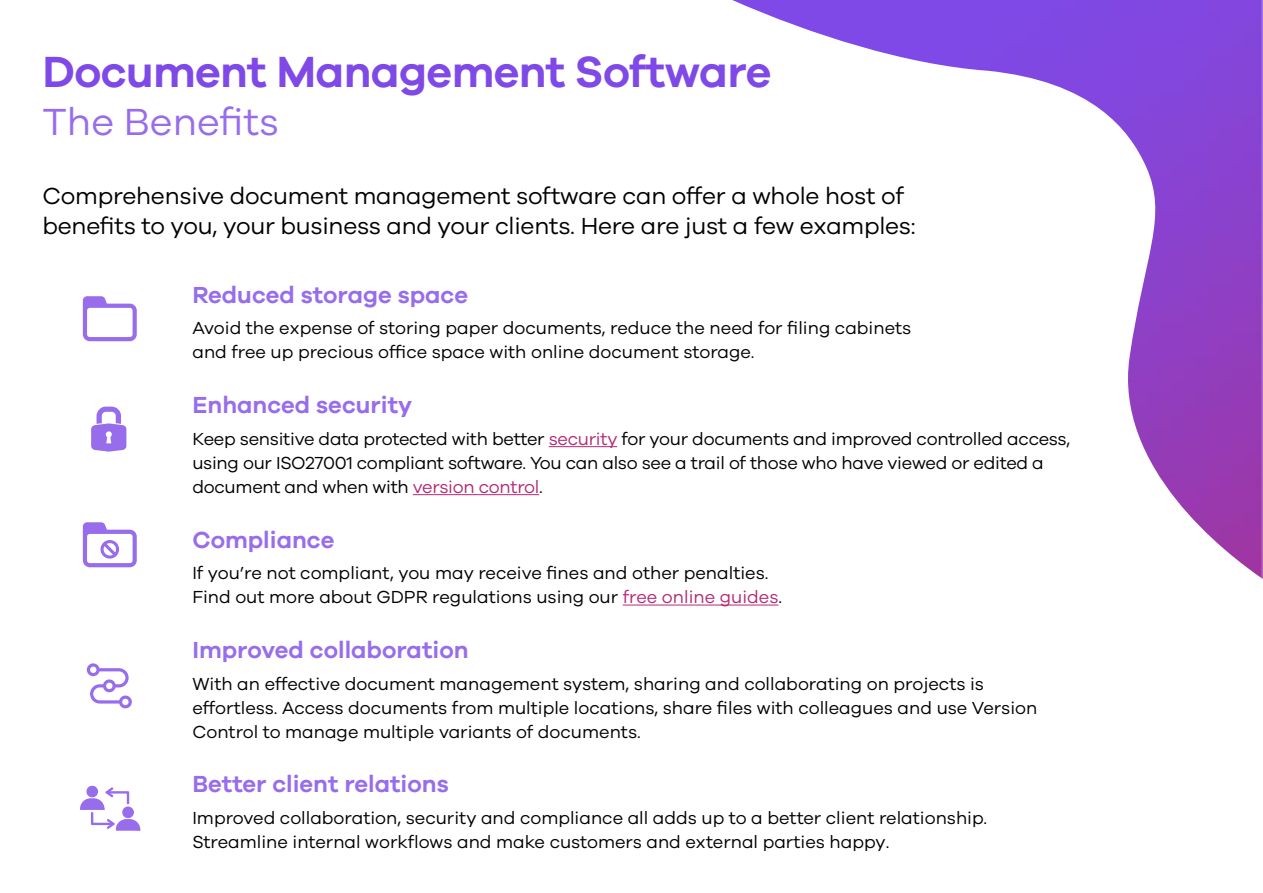
<style>
.page{position:relative;width:1263px;height:893px;background:#fff}
.page>*{position:absolute;margin:0;border:0;box-sizing:border-box;transform-origin:0 0}
.t1{font:600 45px "Galano Grotesque";letter-spacing:-.015em;color:#7e49e7}
.t2{font:39px "Galano Grotesque";color:#986dec}
.t3{font:24px/30px "Galano Grotesque";letter-spacing:-.01em;color:#000}
.t4{font:600 24px "Galano Grotesque";color:#986dec}
.t5{font:18px/24px "Galano Grotesque";color:#000}
.s1{color:#b42976}
</style>
<div class="page">
<img style="left:732px;top:0;width:531px;height:579px">
<svg style="left:83px;top:296px;width:54px;height:45px"></svg>
<hr style="left:623px;top:605px;width:155px;height:1px;background:#b42976">
<svg style="left:83px;top:522px;width:54px;height:45px"></svg>
<hr style="left:549px;top:446px;width:68px;height:1px;background:#b42976">
<hr style="left:413px;top:494px;width:126px;height:1px;background:#b42976">
<svg style="left:91px;top:406px;width:35px;height:46px"></svg>
<svg style="left:87px;top:663px;width:45px;height:46px"></svg>
<svg style="left:80px;top:785px;width:61px;height:46px"></svg>
<h1 class="t1" style="left:43px;top:44px;width:730px">Document Management Software</h1>
<h2 class="t2" style="left:43px;top:98px;width:238px">The Benefits</h2>
<h3 class="t3" style="left:43px;top:180px;width:875px">Comprehensive document management software can offer a whole host of benefits to you, your business and your clients. Here are just a few examples:</h3>
<h3 class="t4" style="left:192px;top:280px;width:277px">Reduced storage space</h3>
<p class="t5" style="left:192px;top:316px;width:720px">Avoid the expense of storing paper documents, reduce the need for filing cabinets and free up precious office space with online document storage.</p>
<h3 class="t4" style="left:192px;top:391px;width:221px">Enhanced security</h3>
<p class="t5" style="left:192px;top:426px;width:879px">Keep sensitive data protected with better <span class="s1">security</span> for your documents and improved controlled access, using our ISO27001 compliant software. You can also see a trail of those who have viewed or edited a document and when with <span class="s1">version control</span>.</p>
<h3 class="t4" style="left:192px;top:525px;width:144px">Compliance</h3>
<p class="t5" style="left:192px;top:561px;width:591px">If you’re not compliant, you may receive fines and other penalties.<br>Find out more about GDPR regulations using our <span class="s1">free online guides</span>.</p>
<h3 class="t4" style="left:192px;top:635px;width:278px">Improved collaboration</h3>
<p class="t5" style="left:192px;top:671px;width:846px">With an effective document management system, sharing and collaborating on projects is effortless. Access documents from multiple locations, share files with colleagues and use Version<br>Control to manage multiple variants of documents.</p>
<h3 class="t4" style="left:192px;top:770px;width:258px">Better client relations</h3>
<p class="t5" style="left:192px;top:805px;width:796px">Improved collaboration, security and compliance all adds up to a better client relationship.<br>Streamline internal workflows and make customers and external parties happy.</p>
</div>
